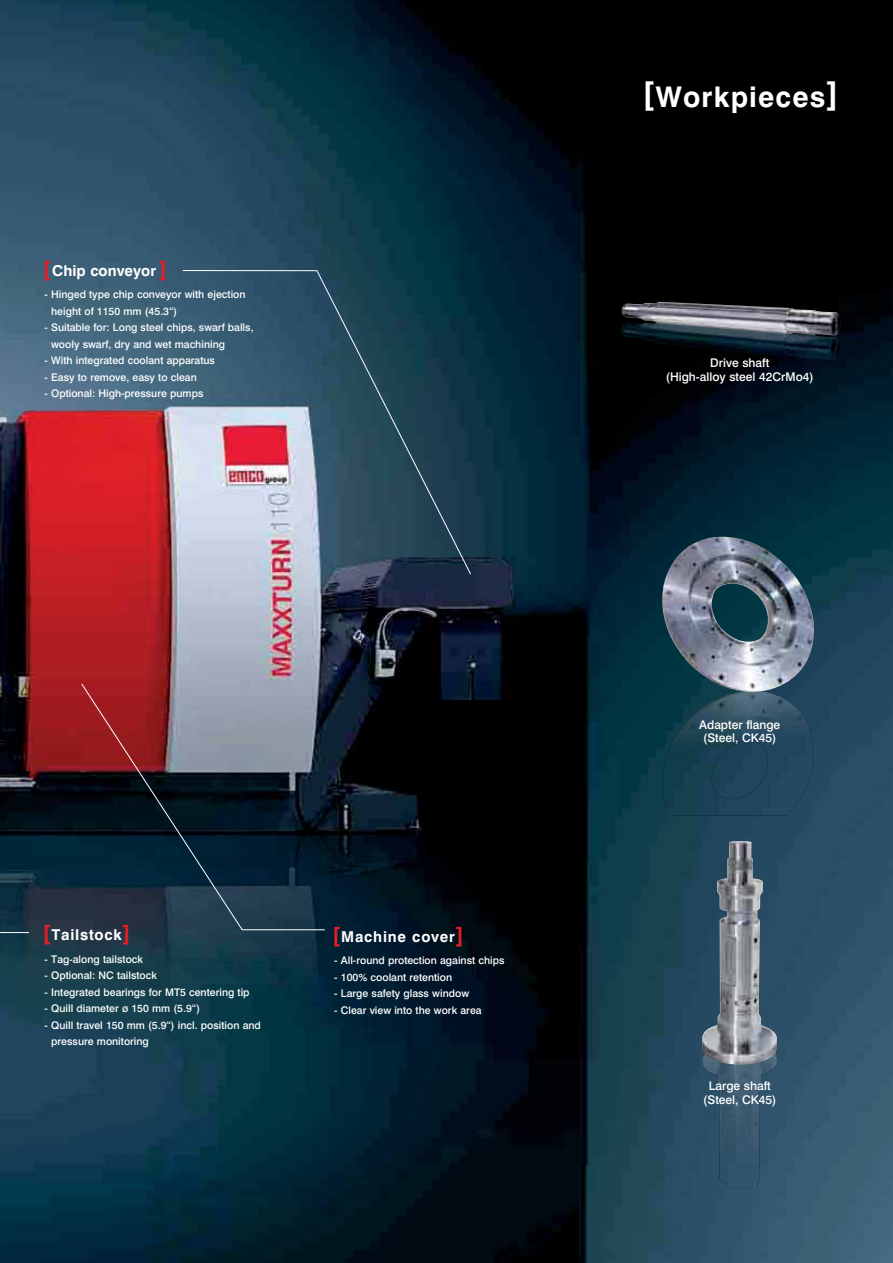
<style>
.page{position:relative;width:893px;height:1263px;background:#fff}
.page>*{position:absolute;margin:0;border:0;box-sizing:border-box;transform-origin:0 0}
.t1{font:700 28.5px "Swiss 721 BT";letter-spacing:.04em;color:#fff}
.t2{font:700 15px "Swiss 721 BT";letter-spacing:.05em;color:#fff}
.t3{font:700 15px "Swiss 721 BT";color:#fff}
.t4{font:500 12px/13.5px "Swiss 721 BT";color:#fff;text-align:center}
.t5{font:500 10.5px/16.5px "Swiss 721 BT";color:#fff}
.s1{font-size:21px;color:#e81d25}
.s2{font-size:31.5px}
</style>
<div class="page">
<img style="left:0;top:0;width:893px;height:1263px">
<img style="left:0;top:186px;width:618px;height:978px">
<svg style="left:182px;top:270px;width:289px;height:305px;background:#52687a"></svg>
<svg style="left:81px;top:683px;width:244px;height:247px;background:#3b3b49"></svg>
<svg style="left:0;top:635px;width:29px;height:298px;background:#121a23"></svg>
<img style="left:656px;top:691px;width:162px;height:124px">
<img style="left:660px;top:537px;width:156px;height:157px">
<img style="left:620px;top:336px;width:220px;height:25px">
<img style="left:620px;top:302px;width:221px;height:34px">
<img style="left:702px;top:1064px;width:75px;height:124px">
<img style="left:702px;top:841px;width:75px;height:223px">
<h2 class="t3" style="left:42px;top:263px;width:126px"><span class="s1">[</span>Chip conveyor <span class="s1">]</span></h2>
<p class="t5" style="left:51px;top:287px;width:196px;text-indent:-7px">- Hinged type chip conveyor with ejection height of 1150 mm (45.3“)</p>
<p class="t5" style="left:51px;top:320px;width:204px;text-indent:-7px">- Suitable for: Long steel chips, swarf balls, wooly swarf, dry and wet machining</p>
<p class="t5" style="left:45px;top:353px;width:172px">- With integrated coolant apparatus</p>
<p class="t5" style="left:45px;top:369px;width:154px">- Easy to remove, easy to clean</p>
<p class="t5" style="left:45px;top:386px;width:160px">- Optional: High-pressure pumps</p>
<h2 class="t2" style="left:43px;top:928px;width:90px"><span class="s1">[</span>Tailstock<span class="s1">]</span></h2>
<p class="t5" style="left:45px;top:951px;width:100px">- Tag-along tailstock</p>
<p class="t5" style="left:45px;top:968px;width:114px">- Optional: NC tailstock</p>
<p class="t5" style="left:45px;top:984px;width:206px">- Integrated bearings for MT5 centering tip</p>
<p class="t5" style="left:45px;top:1001px;width:157px">- Quill diameter ø 150 mm (5.9“)</p>
<p class="t5" style="left:51px;top:1017px;width:211px;text-indent:-7px">- Quill travel 150 mm (5.9“) incl. position and pressure monitoring</p>
<h2 class="t2" style="left:332px;top:929px;width:133px"><span class="s1">[</span>Machine cover<span class="s1">]</span></h2>
<p class="t5" style="left:334px;top:952px;width:172px">- All-round protection against chips</p>
<p class="t5" style="left:334px;top:969px;width:119px">- 100% coolant retention</p>
<p class="t5" style="left:334px;top:985px;width:136px">- Large safety glass window</p>
<p class="t5" style="left:334px;top:1002px;width:149px">- Clear view into the work area</p>
<h1 class="t1" style="left:642px;top:83px;width:198px"><span class="s2">[</span>Workpieces<span class="s2">]</span></h1>
<p class="t4" style="left:666px;top:357px;width:149px">Drive shaft<br>(High-alloy steel 42CrMo4)</p>
<p class="t4" style="left:699px;top:718px;width:83px">Adapter flange (Steel, CK45)</p>
<p class="t4" style="left:703px;top:1080px;width:75px">Large shaft (Steel, CK45)</p>
</div>
